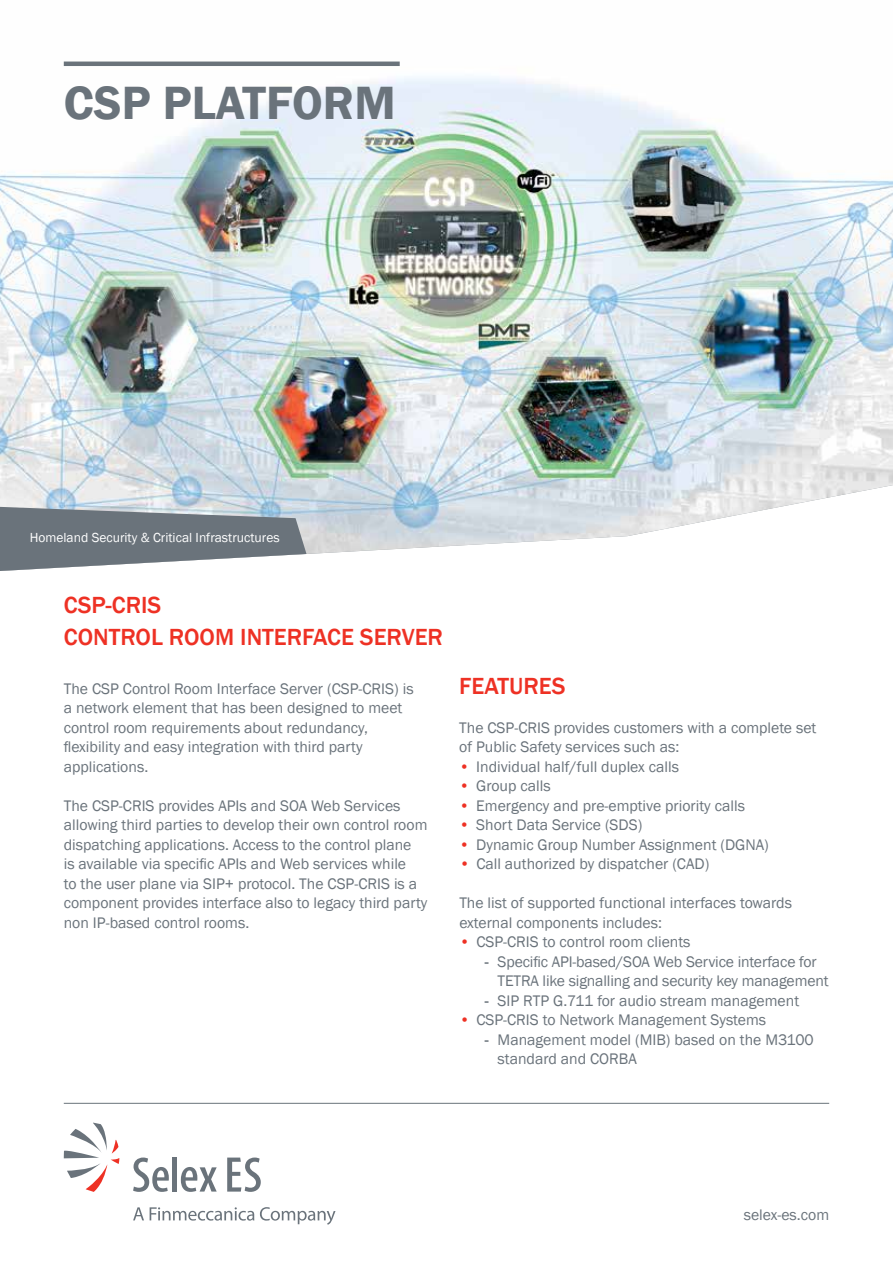
<style>
.page{position:relative;width:893px;height:1263px;background:#fff}
.page>*{position:absolute;margin:0;border:0;box-sizing:border-box;transform-origin:0 0}
.t1{font:600 48px "Franklin Gothic";color:#6a737b}
.t2{font:500 24px/31.5px "Franklin Gothic";color:#ee3124}
.t3{font:15.75px/19.5px "Franklin Gothic";color:#6a737b}
.t4{font:13.5px "Franklin Gothic";color:#fff}
.s1{font-weight:500;color:#ee3124}
.s2{font-weight:500}
</style>
<div class="page">
<img style="left:0;top:61px;width:893px;height:493px">
<svg style="left:133px;top:1207px;width:11px;height:13px"></svg>
<svg style="left:150px;top:1207px;width:104px;height:13px"></svg>
<svg style="left:260px;top:1207px;width:75px;height:18px"></svg>
<svg style="left:64px;top:1122px;width:55px;height:70px"></svg>
<svg style="left:133px;top:1157px;width:36px;height:35px"></svg>
<div style="left:172px;top:1157px;width:5px;height:34px;background:#6a737b"></div>
<svg style="left:181px;top:1167px;width:36px;height:25px"></svg>
<svg style="left:227px;top:1157px;width:34px;height:35px"></svg>
<svg style="left:0;top:507px;width:306px;height:64px;background:#868f96"></svg>
<hr style="left:64px;top:1103px;width:765px;height:1px;background:#6a737b">
<hr style="left:64px;top:62px;width:336px;height:4px;background:#6a737b">
<h1 class="t1" style="left:64px;top:73px;width:333px">CSP PLATFORM</h1>
<p class="t4" style="left:30px;top:529px;width:251px">Homeland Security &amp; Critical Infrastructures</p>
<h2 class="t2" style="left:64px;top:590px;width:381px">CSP-CRIS<br>CONTROL ROOM INTERFACE SERVER</h2>
<p class="t3" style="left:64px;top:679px;width:351px">The CSP Control Room Interface Server (CSP-CRIS) is a network element that has been designed to meet control room requirements about redundancy, flexibility and easy integration with third party applications.</p>
<p class="t3" style="left:64px;top:796px;width:365px">The CSP-CRIS provides APIs and SOA Web Services allowing third parties to develop their own control room dispatching applications. Access to the control plane<br>is available via specific APIs and Web services while<br>to the user plane via SIP+ protocol. The CSP-CRIS is a component provides interface also to legacy third party non IP-based control rooms.</p>
<h2 class="t2" style="left:459px;top:670px;width:108px">FEATURES</h2>
<p class="t3" style="left:459px;top:718px;width:359px">The CSP-CRIS provides customers with a complete set of Public Safety services such as:</p>
<p class="t3" style="left:459px;top:757px;width:221px"><span class="s1">•</span> Individual half/full duplex calls</p>
<p class="t3" style="left:459px;top:777px;width:93px"><span class="s1">•</span> Group calls</p>
<p class="t3" style="left:459px;top:796px;width:287px"><span class="s1">•</span> Emergency and pre-emptive priority calls</p>
<p class="t3" style="left:459px;top:816px;width:185px"><span class="s1">•</span> Short Data Service (SDS)</p>
<p class="t3" style="left:459px;top:835px;width:311px"><span class="s1">•</span> Dynamic Group Number Assignment (DGNA)</p>
<p class="t3" style="left:459px;top:855px;width:251px"><span class="s1">•</span> Call authorized by dispatcher (CAD)</p>
<p class="t3" style="left:459px;top:894px;width:334px">The list of supported functional interfaces towards external components includes:</p>
<p class="t3" style="left:459px;top:933px;width:233px"><span class="s1">•</span> CSP-CRIS to control room clients</p>
<p class="t3" style="left:498px;top:952px;width:332px;text-indent:-13px"><span class="s2">-</span> Specific API-based/SOA Web Service interface for<br>TETRA like signalling and security key management</p>
<p class="t3" style="left:485px;top:991px;width:316px"><span class="s2">-</span> SIP RTP G.711 for audio stream management</p>
<p class="t3" style="left:459px;top:1010px;width:308px"><span class="s1">•</span> CSP-CRIS to Network Management Systems</p>
<p class="t3" style="left:498px;top:1030px;width:318px;text-indent:-13px"><span class="s2">-</span> Management model (MIB) based on the M3100 standard and CORBA</p>
<p class="t3" style="left:744px;top:1206px;width:87px">selex-es.com</p>
</div>
